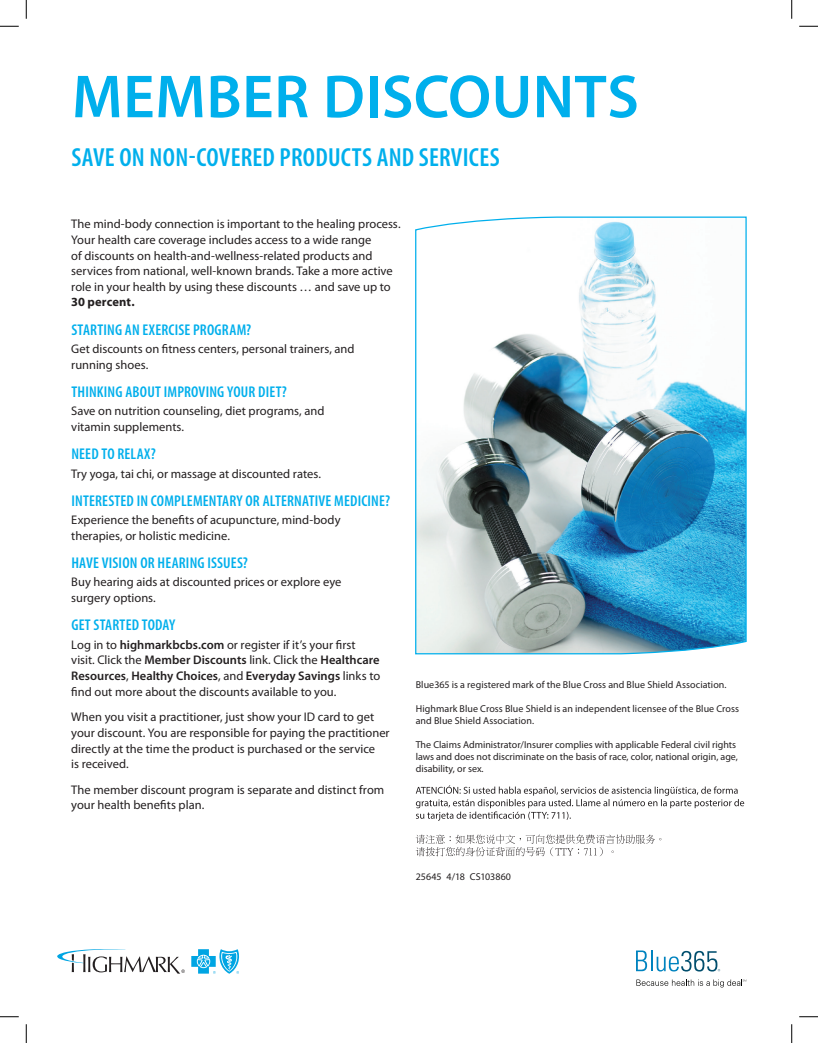
<style>
.page{position:relative;width:818px;height:1043px;background:#fff}
.page>*{position:absolute;margin:0;border:0;box-sizing:border-box;transform-origin:0 0}
.t1{font:600 61.25px "Myriad Pro";letter-spacing:.005em;color:#00afec}
.t2{font:600 condensed 26.25px "Myriad Pro";letter-spacing:.01em;color:#00afec}
.t3{font:600 condensed 15.62px "Myriad Pro";letter-spacing:.01em;color:#00afec}
.t4{font:12.5px/15.6px "Myriad Pro";color:#231f20}
.t5{font:700 12.5px "Myriad Pro";letter-spacing:.005em;color:#231f20}
.t6{font:10px/12px "Myriad Pro";color:#231f20}
.s1{font-weight:600}
</style>
<div class="page">
<img style="left:415px;top:216px;width:332px;height:439px">
<svg style="left:415px;top:785px;width:329px;height:35px"></svg>
<svg style="left:415px;top:834px;width:246px;height:22px"></svg>
<svg style="left:57px;top:949px;width:128px;height:24px"></svg>
<svg style="left:191px;top:949px;width:48px;height:24px"></svg>
<svg style="left:636px;top:950px;width:11px;height:21px"></svg>
<hr style="left:650px;top:950px;width:2px;height:21px;background:#0083bf">
<svg style="left:636px;top:979px;width:110px;height:8px"></svg>
<svg style="left:656px;top:950px;width:64px;height:21px"></svg>
<svg style="left:0;top:25px;width:19px;height:2px"></svg>
<svg style="left:799px;top:25px;width:19px;height:2px"></svg>
<svg style="left:0;top:1016px;width:19px;height:1px"></svg>
<svg style="left:799px;top:1016px;width:19px;height:1px"></svg>
<svg style="left:25px;top:0;width:2px;height:19px"></svg>
<svg style="left:25px;top:1024px;width:2px;height:18px"></svg>
<svg style="left:791px;top:0;width:1px;height:19px"></svg>
<svg style="left:791px;top:1024px;width:1px;height:18px"></svg>
<h1 class="t1" style="left:72px;top:58px;width:568px">MEMBER DISCOUNTS</h1>
<h2 class="t2" style="left:72px;top:141px;width:429px">SAVE ON NON-COVERED PRODUCTS AND SERVICES</h2>
<p class="t4" style="left:71px;top:216px;width:331px">The mind-body connection is important to the healing process.<br>Your health care coverage includes access to a wide range<br>of discounts on health-and-wellness-related products and services from national, well-known brands. Take a more active role in your health by using these discounts … and save up to</p>
<p class="t5" style="left:71px;top:294px;width:65px">30 percent.</p>
<p class="t3" style="left:71px;top:320px;width:181px">STARTING AN EXERCISE PROGRAM?</p>
<p class="t4" style="left:71px;top:341px;width:285px">Get discounts on fitness centers, personal trainers, and running shoes.</p>
<p class="t3" style="left:71px;top:382px;width:217px">THINKING ABOUT IMPROVING YOUR DIET?</p>
<p class="t4" style="left:71px;top:403px;width:255px">Save on nutrition counseling, diet programs, and vitamin supplements.</p>
<p class="t3" style="left:71px;top:444px;width:86px">NEED TO RELAX?</p>
<p class="t4" style="left:71px;top:465px;width:251px">Try yoga, tai chi, or massage at discounted rates.</p>
<p class="t3" style="left:71px;top:491px;width:320px">INTERESTED IN COMPLEMENTARY OR ALTERNATIVE MEDICINE?</p>
<p class="t4" style="left:71px;top:512px;width:271px">Experience the benefits of acupuncture, mind-body therapies, or holistic medicine.</p>
<p class="t3" style="left:71px;top:553px;width:178px">HAVE VISION OR HEARING ISSUES?</p>
<p class="t4" style="left:71px;top:574px;width:271px">Buy hearing aids at discounted prices or explore eye surgery options.</p>
<p class="t3" style="left:71px;top:615px;width:105px">GET STARTED TODAY</p>
<p class="t4" style="left:71px;top:636px;width:310px">Log in to <span class="s1">highmarkbcbs.com</span> or register if it’s your first visit. Click the <span class="s1">Member Discounts</span> link. Click the <span class="s1">Healthcare Resources</span>, <span class="s1">Healthy Choices</span>, and <span class="s1">Everyday Savings</span> links to find out more about the discounts available to you.</p>
<p class="t4" style="left:71px;top:709px;width:320px">When you visit a practitioner, just show your ID card to get your discount. You are responsible for paying the practitioner directly at the time the product is purchased or the service<br>is received.</p>
<p class="t4" style="left:71px;top:781px;width:314px">The member discount program is separate and distinct from your health benefits plan.</p>
<p class="t6" style="left:415px;top:678px;width:312px">Blue365 is a registered mark of the Blue Cross and Blue Shield Association.</p>
<p class="t6" style="left:415px;top:702px;width:325px;line-height:12.5px">Highmark Blue Cross Blue Shield is an independent licensee of the Blue Cross and Blue Shield Association.</p>
<p class="t6" style="left:415px;top:738px;width:323px">The Claims Administrator/Insurer complies with applicable Federal civil rights laws and does not discriminate on the basis of race, color, national origin, age, disability, or sex.</p>
<p class="t6" style="left:415px;top:870px;width:97px">25645 4/18 CS103860</p>
</div>
